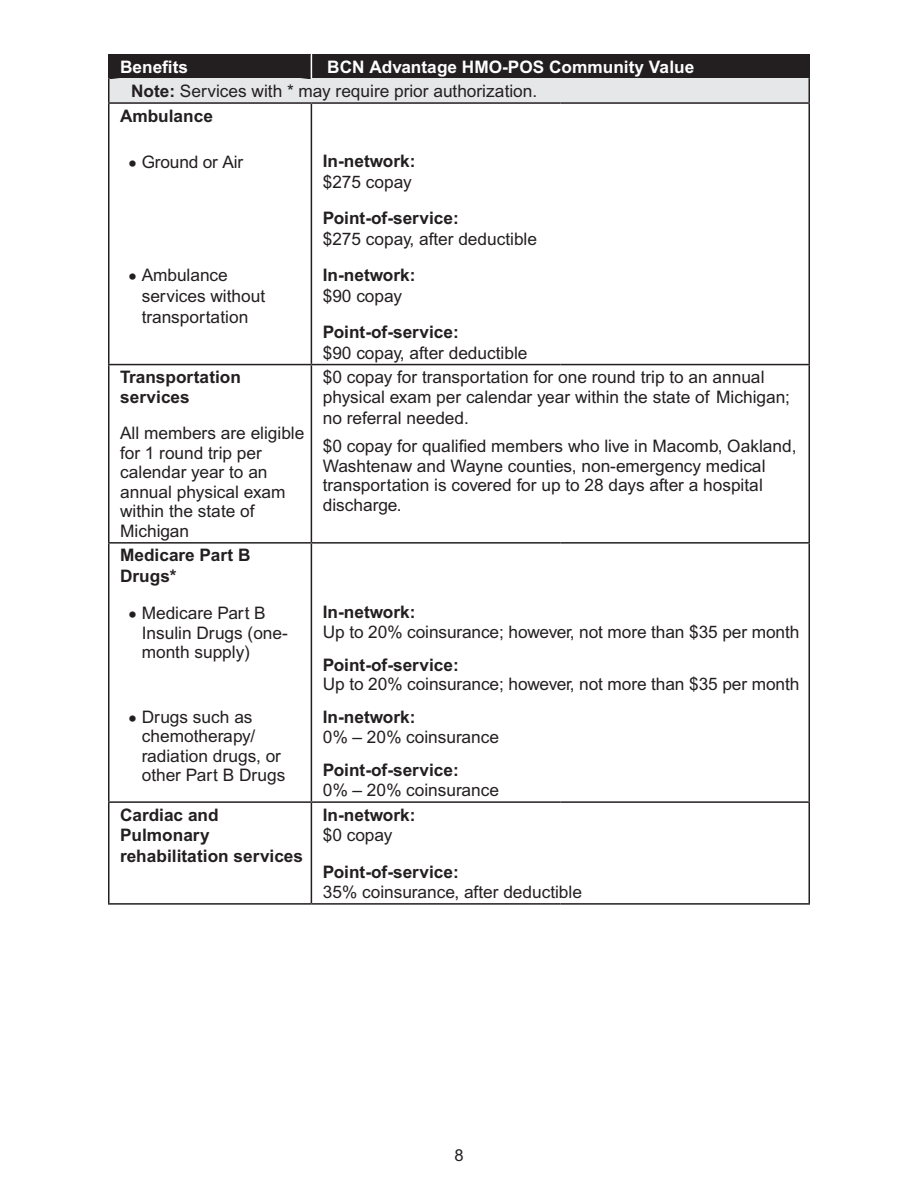
<style>
.page{position:relative;width:918px;height:1188px;background:#fff}
.page>*{position:absolute;margin:0;border:0;box-sizing:border-box;transform-origin:0 0}
.t1{font:17.25px/19.5px "Arial MT Std";color:#231f20}
.t2{font:700 17.25px/20.2px "Arial MT Std";color:#231f20}
.t3{font:700 17.25px "Arial MT Std";color:#fff}
.t4{font:16.5px "Arial MT Std";color:#231f20}
.s1{font-weight:700}
.s2{font-family:"Times New Roman";font-size:25.5px}
.s3{font-weight:400}
</style>
<div class="page">
<div style="left:311px;top:54px;width:498px;height:25px;background:#231f20"></div>
<div style="left:109px;top:79px;width:700px;height:24px;background:#e6e7e9"></div>
<hr style="left:108px;top:54px;width:2px;height:25px;background:#231f20">
<hr style="left:311px;top:104px;width:1px;height:260px;background:#231f20">
<hr style="left:808px;top:104px;width:2px;height:260px;background:#231f20">
<hr style="left:311px;top:365px;width:1px;height:177px;background:#231f20">
<hr style="left:808px;top:365px;width:2px;height:177px;background:#231f20">
<hr style="left:311px;top:544px;width:1px;height:257px;background:#231f20">
<hr style="left:808px;top:544px;width:2px;height:257px;background:#231f20">
<hr style="left:311px;top:803px;width:1px;height:100px;background:#231f20">
<hr style="left:808px;top:803px;width:2px;height:100px;background:#231f20">
<hr style="left:108px;top:79px;width:2px;height:23px;background:#231f20">
<hr style="left:108px;top:102px;width:203px;height:2px;background:#231f20">
<hr style="left:311px;top:102px;width:249px;height:2px;background:#231f20">
<hr style="left:560px;top:102px;width:250px;height:2px;background:#231f20">
<hr style="left:108px;top:104px;width:2px;height:260px;background:#231f20">
<hr style="left:108px;top:364px;width:203px;height:1px;background:#231f20">
<hr style="left:108px;top:365px;width:2px;height:177px;background:#231f20">
<hr style="left:311px;top:364px;width:249px;height:1px;background:#231f20">
<hr style="left:560px;top:364px;width:250px;height:1px;background:#231f20">
<hr style="left:108px;top:542px;width:203px;height:2px;background:#231f20">
<hr style="left:108px;top:544px;width:2px;height:257px;background:#231f20">
<hr style="left:311px;top:542px;width:249px;height:2px;background:#231f20">
<hr style="left:560px;top:542px;width:250px;height:2px;background:#231f20">
<hr style="left:108px;top:801px;width:203px;height:2px;background:#231f20">
<hr style="left:108px;top:803px;width:2px;height:100px;background:#231f20">
<hr style="left:311px;top:801px;width:249px;height:2px;background:#231f20">
<hr style="left:560px;top:801px;width:250px;height:2px;background:#231f20">
<hr style="left:108px;top:903px;width:203px;height:2px;background:#231f20">
<hr style="left:311px;top:903px;width:249px;height:2px;background:#231f20">
<hr style="left:560px;top:903px;width:250px;height:2px;background:#231f20">
<hr style="left:808px;top:79px;width:2px;height:23px;background:#231f20">
<hr style="left:808px;top:54px;width:2px;height:25px;background:#231f20">
<div style="left:110px;top:54px;width:202px;height:25px;background:#231f20"></div>
<p class="t3" style="left:120px;top:56px;width:70px">Benefts</p>
<p class="t3" style="left:327px;top:56px;width:369px">BCN Advantage HMO-POS Community Value</p>
<p class="t1" style="left:131px;top:82px;width:408px"><span class="s1">Note:</span> Services with * may require prior authorization.</p>
<p class="t2" style="left:120px;top:106px;width:94px">Ambulance</p>
<p class="t1" style="left:128px;top:153px;width:116px"><span class="s2">•</span> Ground or Air</p>
<p class="t2" style="left:323px;top:152px;width:94px">In-network: <span class="s3">$275 copay</span></p>
<p class="t1" style="left:323px;top:209px;width:216px;line-height:20.2px"><span class="s1">Point-of-service:<br></span>$275 copay, after deductible</p>
<p class="t2" style="left:323px;top:266px;width:94px">In-network: <span class="s3">$90 copay</span></p>
<p class="t1" style="left:323px;top:323px;width:206px;line-height:20.2px"><span class="s1">Point-of-service:<br></span>$90 copay, after deductible</p>
<p class="t1" style="left:142px;top:266px;width:125px;line-height:20.7px;text-indent:-14px"><span class="s2">•</span> Ambulance services without transportation</p>
<p class="t2" style="left:120px;top:367px;width:122px">Transportation services</p>
<p class="t1" style="left:120px;top:424px;width:186px">All members are eligible for 1 round trip per calendar year to an annual physical exam within the state of<br>Michigan</p>
<p class="t2" style="left:120px;top:546px;width:132px;line-height:20.7px">Medicare Part B<br>Drugs*</p>
<p class="t1" style="left:142px;top:604px;width:148px;text-indent:-14px"><span class="s2">•</span> Medicare Part B<br>Insulin Drugs (one&shy;month supply)</p>
<p class="t1" style="left:142px;top:708px;width:145px;text-indent:-14px"><span class="s2">•</span> Drugs such as chemotherapy/ radiation drugs, or other Part B Drugs</p>
<p class="t1" style="left:323px;top:368px;width:469px;line-height:20.2px">$0 copay for transportation for one round trip to an annual physical exam per calendar year within the state of Michigan; no referral needed.</p>
<p class="t1" style="left:323px;top:437px;width:475px">$0 copay for qualifed members who live in Macomb, Oakland, Washtenaw and Wayne counties, non-emergency medical transportation is covered for up to 28 days after a hospital discharge.</p>
<p class="t1" style="left:323px;top:603px;width:478px"><span class="s1">In-network:<br></span>Up to 20% coinsurance; however, not more than $35 per month</p>
<p class="t1" style="left:323px;top:656px;width:478px"><span class="s1">Point-of-service:<br></span>Up to 20% coinsurance; however, not more than $35 per month</p>
<p class="t1" style="left:323px;top:708px;width:178px"><span class="s1">In-network:<br></span>0% – 20% coinsurance</p>
<p class="t2" style="left:323px;top:760px;width:178px">Point-of-service:<br><span class="s3">0% – 20% coinsurance</span></p>
<p class="t2" style="left:120px;top:805px;width:185px;line-height:20.7px">Cardiac and<br>Pulmonary rehabilitation services</p>
<p class="t2" style="left:323px;top:805px;width:94px">In-network: <span class="s3">$0 copay</span></p>
<p class="t1" style="left:323px;top:862px;width:261px;line-height:20.2px"><span class="s1">Point-of-service:<br></span>35% coinsurance, after deductible</p>
<p class="t4" style="left:454px;top:1146px;width:11px">8</p>
</div>
